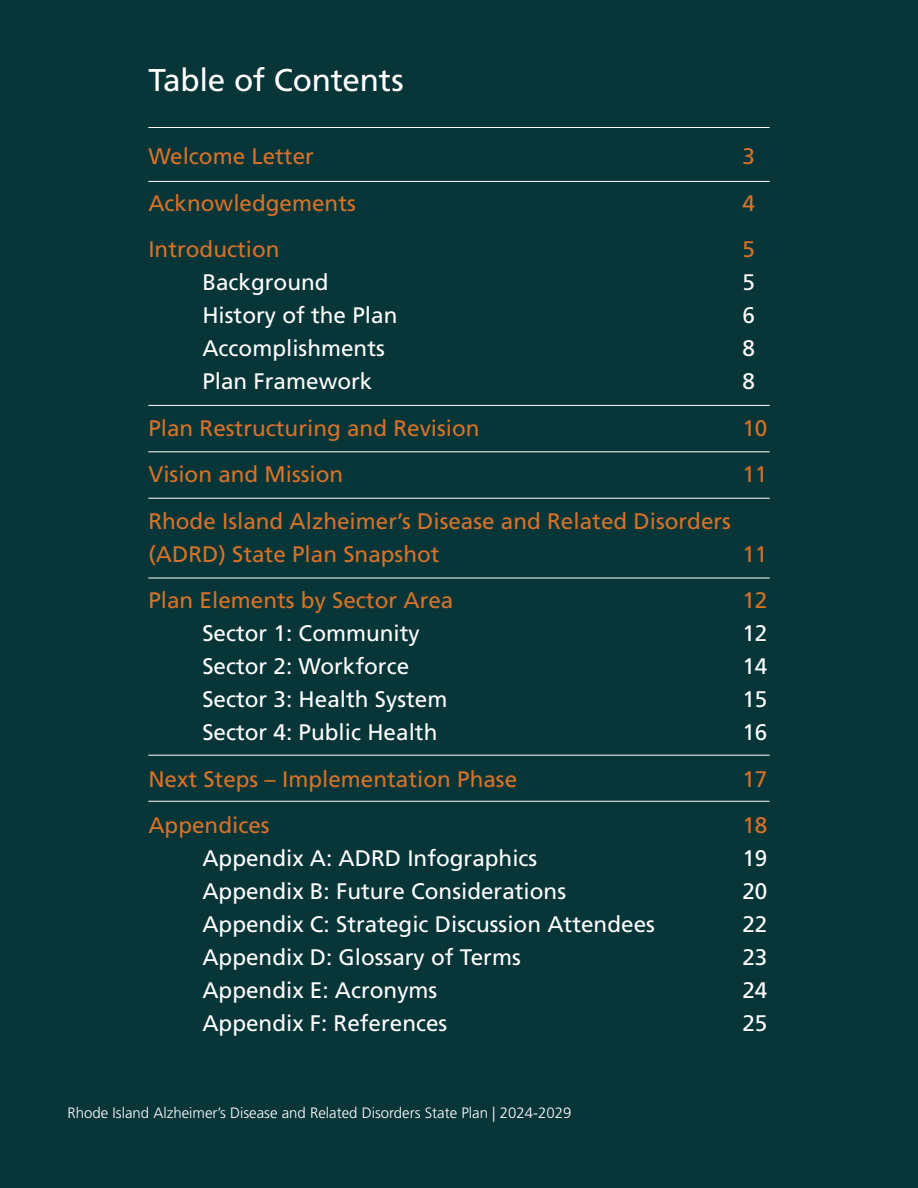
<style>
.page{position:relative;width:918px;height:1188px;background:#083538}
.page>*{position:absolute;margin:0;border:0;box-sizing:border-box;transform-origin:0 0}
.t1{font:31.5px "Frutiger LT Std";letter-spacing:-.01em;color:#fff}
.t2{font:22.5px "Frutiger LT Std";color:#fff}
.t3{font:22.5px/33px "Frutiger LT Std";color:#d67229}
.t4{font:300 15px "Frutiger LT Std";color:#fff}
</style>
<div class="page">
<hr style="left:148px;top:127px;width:622px;height:1px;background:#fff">
<hr style="left:148px;top:181px;width:622px;height:1px;background:#fff">
<hr style="left:148px;top:405px;width:622px;height:1px;background:#fff">
<hr style="left:148px;top:451px;width:622px;height:1px;background:#fff">
<hr style="left:148px;top:498px;width:622px;height:1px;background:#fff">
<hr style="left:148px;top:578px;width:622px;height:1px;background:#fff">
<hr style="left:148px;top:755px;width:622px;height:1px;background:#fff">
<hr style="left:148px;top:801px;width:622px;height:1px;background:#fff">
<p class="t1" style="left:148px;top:61px;width:257px">Table of Contents</p>
<p class="t3" style="left:148px;top:140px;width:167px">Welcome Letter</p>
<p class="t3" style="left:742px;top:140px;width:14px">3</p>
<p class="t3" style="left:148px;top:186px;width:209px">Acknowledgements</p>
<p class="t3" style="left:742px;top:186px;width:14px">4</p>
<p class="t3" style="left:148px;top:233px;width:133px">Introduction</p>
<p class="t3" style="left:742px;top:233px;width:14px">5</p>
<p class="t2" style="left:202px;top:269px;width:128px">Background</p>
<p class="t2" style="left:742px;top:269px;width:14px">5</p>
<p class="t2" style="left:202px;top:302px;width:197px">History of the Plan</p>
<p class="t2" style="left:742px;top:302px;width:14px">6</p>
<p class="t2" style="left:202px;top:335px;width:184px">Accomplishments</p>
<p class="t2" style="left:742px;top:335px;width:14px">8</p>
<p class="t2" style="left:202px;top:368px;width:172px">Plan Framework</p>
<p class="t2" style="left:742px;top:368px;width:14px">8</p>
<p class="t3" style="left:148px;top:411px;width:333px">Plan Restructuring and Revision</p>
<p class="t3" style="left:742px;top:411px;width:27px">10</p>
<p class="t3" style="left:148px;top:458px;width:197px">Vision and Mission</p>
<p class="t3" style="left:742px;top:458px;width:27px">11</p>
<p class="t3" style="left:148px;top:504px;width:584px">Rhode Island Alzheimer’s Disease and Related Disorders (ADRD) State Plan Snapshot</p>
<p class="t3" style="left:742px;top:537px;width:27px">11</p>
<p class="t3" style="left:148px;top:584px;width:307px">Plan Elements by Sector Area</p>
<p class="t3" style="left:742px;top:584px;width:27px">12</p>
<p class="t2" style="left:202px;top:620px;width:219px">Sector 1: Community</p>
<p class="t2" style="left:742px;top:620px;width:27px">12</p>
<p class="t2" style="left:202px;top:653px;width:208px">Sector 2: Workforce</p>
<p class="t2" style="left:742px;top:653px;width:27px">14</p>
<p class="t2" style="left:202px;top:686px;width:247px">Sector 3: Health System</p>
<p class="t2" style="left:742px;top:686px;width:27px">15</p>
<p class="t2" style="left:202px;top:719px;width:237px">Sector 4: Public Health</p>
<p class="t2" style="left:742px;top:719px;width:27px">16</p>
<p class="t3" style="left:148px;top:762px;width:370px">Next Steps – Implementation Phase</p>
<p class="t3" style="left:742px;top:762px;width:27px">17</p>
<p class="t3" style="left:148px;top:809px;width:123px">Appendices</p>
<p class="t3" style="left:742px;top:809px;width:27px">18</p>
<p class="t2" style="left:202px;top:845px;width:337px">Appendix A: ADRD Infographics</p>
<p class="t2" style="left:742px;top:845px;width:27px">19</p>
<p class="t2" style="left:202px;top:878px;width:365px">Appendix B: Future Considerations</p>
<p class="t2" style="left:742px;top:878px;width:27px">20</p>
<p class="t2" style="left:202px;top:911px;width:454px">Appendix C: Strategic Discussion Attendees</p>
<p class="t2" style="left:742px;top:911px;width:27px">22</p>
<p class="t2" style="left:202px;top:944px;width:320px">Appendix D: Glossary of Terms</p>
<p class="t2" style="left:742px;top:944px;width:27px">23</p>
<p class="t2" style="left:202px;top:977px;width:237px">Appendix E: Acronyms</p>
<p class="t2" style="left:742px;top:977px;width:27px">24</p>
<p class="t2" style="left:202px;top:1010px;width:247px">Appendix F: References</p>
<p class="t2" style="left:742px;top:1010px;width:27px">25</p>
<p class="t4" style="left:68px;top:1104px;width:506px">Rhode Island Alzheimer’s Disease and Related Disorders State Plan | 2024-2029</p>
</div>
